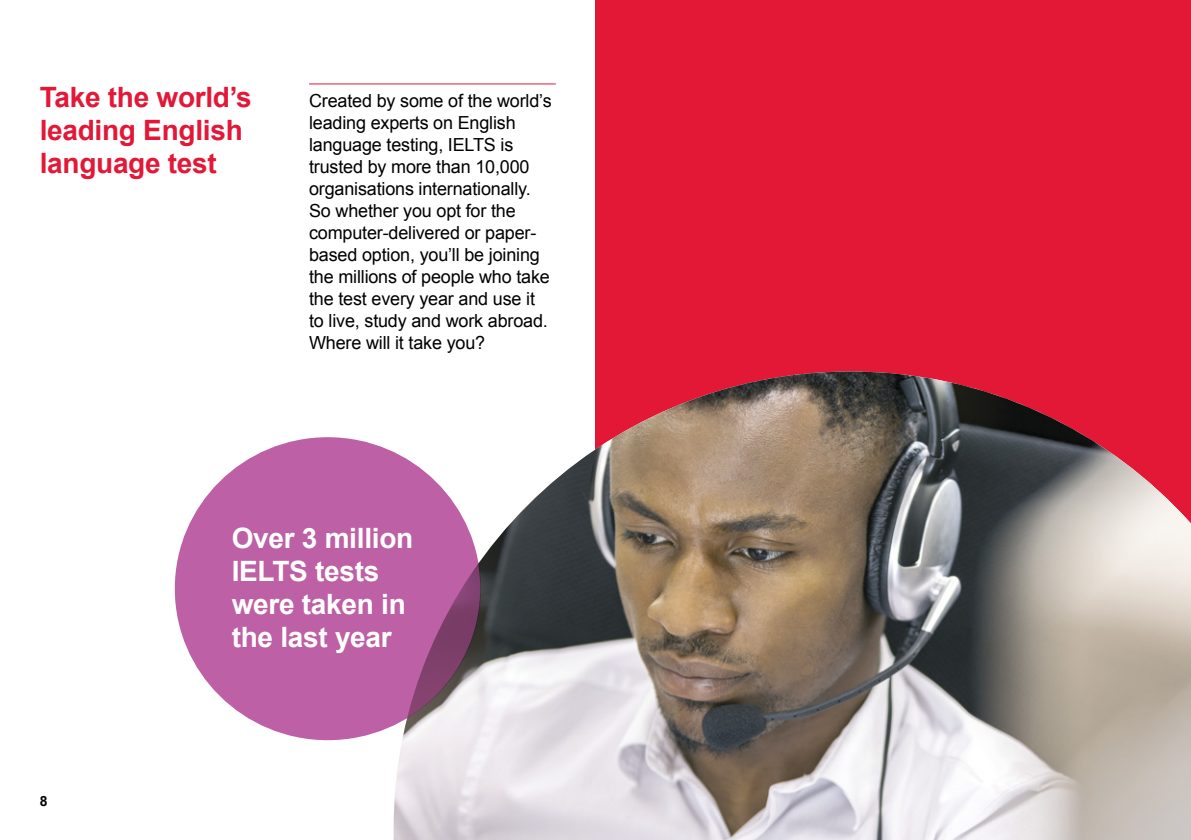
<style>
.page{position:relative;width:1191px;height:840px;background:#fff}
.page>*{position:absolute;margin:0;border:0;box-sizing:border-box;transform-origin:0 0}
.t1{font:700 28px/33px "Arial";letter-spacing:-.01em;color:#fff}
.t2{font:700 28px/33px "Arial";letter-spacing:-.01em;color:#e31837}
.t3{font:18px/22px "Arial";letter-spacing:-.01em;color:#000}
.t4{font:700 14px "Arial";color:#000}
</style>
<div class="page">
<div style="left:595px;top:0;width:596px;height:839px;background:#e31837"></div>
<img style="left:393px;top:371px;width:798px;height:468px">
<hr style="left:309px;top:83px;width:247px;height:1px;background:#e31837">
<div style="left:175px;top:437px;width:305px;height:302px;background:#bd60a5;border-radius:50%"></div>
<h1 class="t2" style="left:40px;top:82px;width:214px">Take the world’s leading English language test</h1>
<p class="t3" style="left:309px;top:90px;width:244px">Created by some of the world’s leading experts on English language testing, IELTS is trusted by more than 10,000 organisations internationally.<br>So whether you opt for the computer-delivered or paper&shy;based option, you’ll be joining the millions of people who take the test every year and use it to live, study and work abroad.<br>Where will it take you?</p>
<p class="t4" style="left:40px;top:791px;width:9px">8</p>
<h1 class="t1" style="left:232px;top:522px;width:183px">Over 3 million<br>IELTS tests were taken in the last year</h1>
</div>
